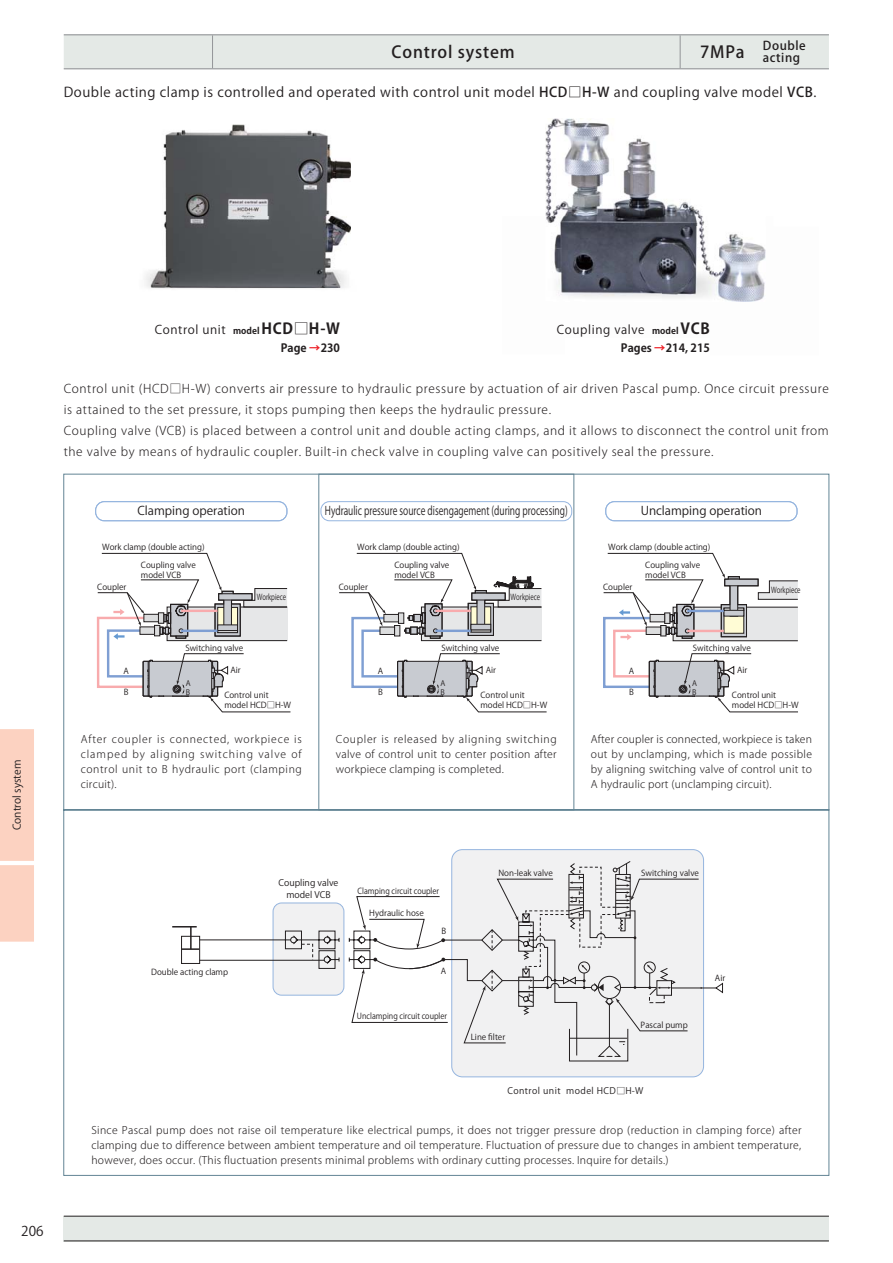
<style>
.page{position:relative;width:893px;height:1263px;background:#fff}
.page>*{position:absolute;margin:0;border:0;box-sizing:border-box;transform-origin:0 0}
.t1{font:16.5px "Koz Go Pro Medium 90 msp RKSJ H";letter-spacing:.05em;color:#231f20}
.t2{font:13.5px "Koz Go Pro Regular 90 msp RKSJ H";letter-spacing:.04em;color:#231f20}
.t3{font:12px/21px "Koz Go Pro Light 90 msp RKSJ H";letter-spacing:.05em;color:#231f20}
.t4{font:12px "Koz Go Pro Regular 90 msp RKSJ H";color:#231f20;scale:.73 1}
.t5{font:12px "Koz Go Pro Regular 90 msp RKSJ H";letter-spacing:.05em;color:#231f20}
.t6{font:12px "Koz Go Pro Regular 90 msp RKSJ H";color:#231f20}
.t7{font:12px/12px "Koz Go Pro Medium 90 msp RKSJ H";letter-spacing:.05em;color:#231f20}
.t8{font:11.25px "Koz Go Pro Bold 90 msp RKSJ H";color:#231f20}
.t9{font:10.5px/15px "Koz Go Pro Light 90 msp RKSJ H";letter-spacing:.025em;color:#231f20;text-align:justify}
.t10{font:10.5px "Koz Go Pro Regular 90 msp RKSJ H";color:#231f20}
.t11{font:9px "Koz Go Pro Regular 90 msp RKSJ H";letter-spacing:.05em;color:#231f20}
.t12{font:9px/12px "Koz Go Pro Regular 90 msp RKSJ H";color:#231f20;text-align:center}
.t13{font:8.25px/9.9px "Koz Go Pro Regular 90 msp RKSJ H";color:#231f20}
.t14{font:8.25px "Koz Go Pro Regular 90 msp RKSJ H";color:#231f20;scale:.9 1}
.t15{font:8.25px "Koz Go Pro Regular 90 msp RKSJ H";color:#231f20;scale:.75 1}
.t16{font:7.5px "Koz Go Pro Regular 90 msp RKSJ H";color:#231f20}
.s1{font-family:"Koz Go Pro Medium 90 msp RKSJ H"}
.s2{font-family:"Koz Go Pro Bold 90 msp RKSJ H";font-size:9px}
.s3{font-family:"Koz Go Pro Bold 90 msp RKSJ H";font-size:15px}
.s4{font-family:"Koz Go Pro Light 90 msp RKSJ H";font-size:15px}
.s5{color:#ed1c24}
</style>
<div class="page">
<div style="left:64px;top:1216px;width:765px;height:25px;background:#e4e9e6"></div>
<hr style="left:64px;top:1216px;width:765px;height:1px;background:#231f20">
<hr style="left:64px;top:1241px;width:765px;height:1px;background:#231f20">
<div style="left:64px;top:35px;width:765px;height:33px;background:#e4e9e6"></div>
<hr style="left:212px;top:35px;width:1px;height:33px;background:#939598">
<hr style="left:680px;top:35px;width:1px;height:33px;background:#939598">
<hr style="left:64px;top:34px;width:765px;height:1px;background:#939598">
<hr style="left:64px;top:68px;width:765px;height:1px;background:#939598">
<div style="left:0;top:729px;width:34px;height:213px;background:#fcd2c1"></div>
<img style="left:145px;top:271px;width:191px;height:18px">
<img style="left:151px;top:125px;width:200px;height:163px">
<svg style="left:63px;top:474px;width:766px;height:702px"></svg>
<img style="left:545px;top:119px;width:157px;height:97px">
<img style="left:546px;top:216px;width:87px;height:82px">
<img style="left:633px;top:216px;width:72px;height:43px">
<img style="left:633px;top:259px;width:29px;height:39px">
<img style="left:662px;top:227px;width:103px;height:74px">
<svg style="left:182px;top:860px;width:541px;height:197px"></svg>
<div style="left:95px;top:501px;width:192px;height:20px;border:1px solid #95b5df;border-radius:9px"></div>
<div style="left:321px;top:501px;width:251px;height:20px;border:1px solid #95b5df;border-radius:9px"></div>
<div style="left:605px;top:501px;width:192px;height:20px;border:1px solid #95b5df;border-radius:9px"></div>
<svg style="left:97px;top:553px;width:701px;height:159px"></svg>
<h1 class="t1" style="left:392px;top:46px;width:125px">Control system</h1>
<h1 class="t1" style="left:700px;top:46px;width:63px">7MPa　</h1>
<p class="t7" style="left:763px;top:41px;width:45px">Double acting</p>
<p class="t2" style="left:64px;top:87px;width:754px">Double acting clamp is controlled and operated with control unit model <span class="s1">HCD□H-W</span> and coupling valve model <span class="s1">VCB</span>.</p>
<p class="t10" style="left:13px;top:830px;width:72px;rotate:-90deg">Control system</p>
<p class="t5" style="left:155px;top:325px;width:187px">Control unit <span class="s2">model</span> <span class="s3">HCD</span><span class="s4">□</span><span class="s3">H-W</span></p>
<p class="t5" style="left:557px;top:325px;width:154px">Coupling valve <span class="s2">model</span> <span class="s3">VCB</span></p>
<p class="t8" style="left:281px;top:343px;width:61px">Page <span class="s5">→</span>230</p>
<p class="t8" style="left:621px;top:343px;width:90px">Pages <span class="s5">→</span>214, 215</p>
<p class="t3" style="left:64px;top:380px;width:767px">Control unit (HCD□H-W) converts air pressure to hydraulic pressure by actuation of air driven Pascal pump. Once circuit pressure is attained to the set pressure, it stops pumping then keeps the hydraulic pressure.<br>Coupling valve (VCB) is placed between a control unit and double acting clamps, and it allows to disconnect the control unit from the valve by means of hydraulic coupler. Built-in check valve in coupling valve can positively seal the pressure.</p>
<p class="t6" style="left:137px;top:506px;width:109px">Clamping operation</p>
<p class="t4" style="left:325px;top:506px;width:334px">Hydraulic pressure source disengagement (during processing)</p>
<p class="t6" style="left:641px;top:506px;width:123px">Unclamping operation</p>
<p class="t13" style="left:102px;top:544px;width:104px">Work clamp (double acting)</p>
<p class="t13" style="left:97px;top:583px;width:31px">Coupler</p>
<p class="t13" style="left:141px;top:561px;width:57px">Coupling valve model VCB</p>
<p class="t15" style="left:257px;top:594px;width:41px">Workpiece</p>
<p class="t13" style="left:357px;top:544px;width:104px">Work clamp (double acting)</p>
<p class="t13" style="left:339px;top:583px;width:31px">Coupler</p>
<p class="t13" style="left:394px;top:561px;width:57px">Coupling valve model VCB</p>
<p class="t15" style="left:511px;top:594px;width:41px">Workpiece</p>
<p class="t13" style="left:608px;top:544px;width:104px">Work clamp (double acting)</p>
<p class="t13" style="left:603px;top:583px;width:31px">Coupler</p>
<p class="t13" style="left:645px;top:561px;width:57px">Coupling valve model VCB</p>
<p class="t15" style="left:771px;top:587px;width:41px">Workpiece</p>
<p class="t13" style="left:124px;top:667px;width:7px">A</p>
<p class="t13" style="left:124px;top:688px;width:6px">B</p>
<p class="t13" style="left:185px;top:644px;width:59px">Switching valve</p>
<p class="t16" style="left:186px;top:680px;width:6px">A</p>
<p class="t16" style="left:186px;top:690px;width:6px">B</p>
<p class="t13" style="left:230px;top:666px;width:12px">Air</p>
<p class="t13" style="left:224px;top:691px;width:68px">Control unit model HCD□H-W</p>
<p class="t13" style="left:378px;top:667px;width:7px">A</p>
<p class="t13" style="left:378px;top:688px;width:6px">B</p>
<p class="t13" style="left:441px;top:644px;width:59px">Switching valve</p>
<p class="t13" style="left:486px;top:666px;width:12px">Air</p>
<p class="t13" style="left:480px;top:691px;width:68px">Control unit model HCD□H-W</p>
<p class="t16" style="left:440px;top:680px;width:6px">A</p>
<p class="t16" style="left:440px;top:690px;width:6px">B</p>
<p class="t13" style="left:629px;top:667px;width:7px">A</p>
<p class="t13" style="left:629px;top:688px;width:6px">B</p>
<p class="t13" style="left:693px;top:644px;width:59px">Switching valve</p>
<p class="t13" style="left:737px;top:666px;width:12px">Air</p>
<p class="t13" style="left:732px;top:691px;width:68px">Control unit model HCD□H-W</p>
<p class="t16" style="left:692px;top:680px;width:6px">A</p>
<p class="t16" style="left:692px;top:690px;width:6px">B</p>
<p class="t9" style="left:81px;top:733px;width:223px">After coupler is connected, workpiece is clamped by aligning switching valve of control unit to B hydraulic port (clamping circuit).</p>
<p class="t9" style="left:336px;top:733px;width:222px">Coupler is released by aligning switching valve of control unit to center position after workpiece clamping is completed.</p>
<p class="t9" style="left:591px;top:733px;width:223px">After coupler is connected, workpiece is taken out by unclamping, which is made possible by aligning switching valve of control unit to A hydraulic port (unclamping circuit).</p>
<p class="t13" style="left:151px;top:968px;width:78px">Double acting clamp</p>
<p class="t12" style="left:278px;top:877px;width:62px">Coupling valve model VCB</p>
<p class="t14" style="left:358px;top:887px;width:92px">Clamping circuit coupler</p>
<p class="t13" style="left:369px;top:909px;width:56px">Hydraulic hose</p>
<p class="t13" style="left:441px;top:927px;width:6px">B</p>
<p class="t13" style="left:441px;top:967px;width:7px">A</p>
<p class="t14" style="left:357px;top:1013px;width:102px">Unclamping circuit coupler</p>
<p class="t13" style="left:498px;top:869px;width:56px">Non-leak valve</p>
<p class="t13" style="left:641px;top:869px;width:59px">Switching valve</p>
<p class="t13" style="left:471px;top:1033px;width:36px">Line filter</p>
<p class="t13" style="left:641px;top:1021px;width:49px">Pascal pump</p>
<p class="t11" style="left:507px;top:1087px;width:138px">Control unit model HCD□H-W</p>
<p class="t13" style="left:715px;top:974px;width:12px">Air</p>
<p class="t9" style="left:91px;top:1124px;width:712px">Since Pascal pump does not raise oil temperature like electrical pumps, it does not trigger pressure drop (reduction in clamping force) after clamping due to difference between ambient temperature and oil temperature. Fluctuation of pressure due to changes in ambient temperature, however, does occur. (This fluctuation presents minimal problems with ordinary cutting processes. Inquire for details.)</p>
<p class="t2" style="left:21px;top:1226px;width:24px">206</p>
</div>
